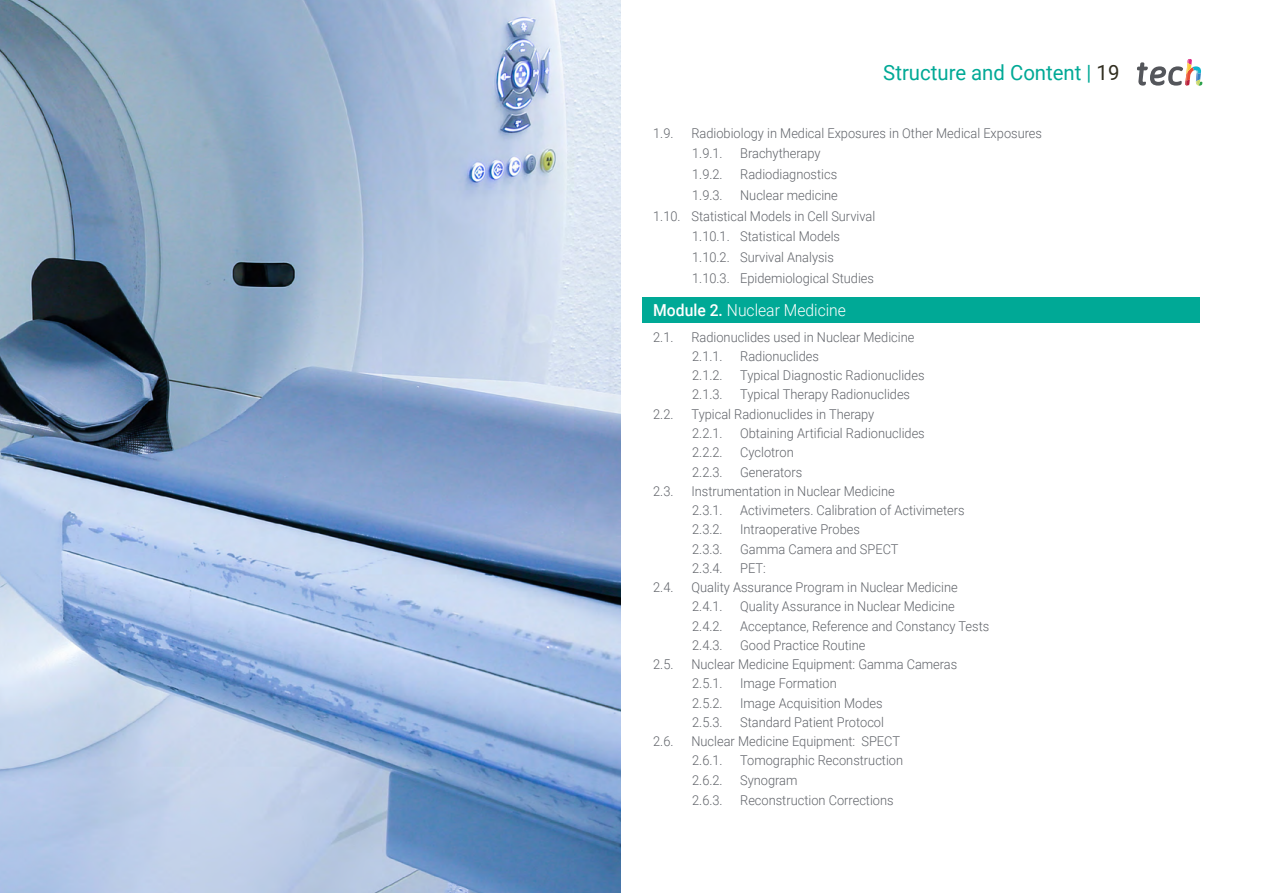
<style>
.page{position:relative;width:1263px;height:893px;background:#fff}
.page>*{position:absolute;margin:0;border:0;box-sizing:border-box;transform-origin:0 0}
.t1{font:21px "Roboto";color:#00a996}
.t2{font:300 16.5px "Roboto";color:#fff;scale:.95 1}
.t3{font:300 13.5px/19.2px "Roboto";color:#61646a;scale:.95 1}
.s1{color:#312e20}
.s2{font-weight:500}
</style>
<div class="page">
<img style="left:0;top:0;width:621px;height:893px">
<div style="left:642px;top:297px;width:557px;height:25px;background:#00a996"></div>
<svg style="left:1137px;top:59px;width:65px;height:27px"></svg>
<h1 class="t1" style="left:883px;top:57px;width:238px">Structure and Content | <span class="s1">19</span></h1>
<p class="t3" style="left:653px;top:123px;width:23px">1.9.</p>
<p class="t3" style="left:691px;top:122px;width:370px;line-height:20.7px">Radiobiology in Medical Exposures in Other Medical Exposures<br>1.9.1.</p>
<p class="t3" style="left:740px;top:144px;width:86px">Brachytherapy</p>
<p class="t3" style="left:692px;top:164px;width:34px">1.9.2.</p>
<p class="t3" style="left:740px;top:164px;width:104px">Radiodiagnostics</p>
<p class="t3" style="left:692px;top:185px;width:34px">1.9.3.</p>
<p class="t3" style="left:740px;top:185px;width:104px">Nuclear medicine</p>
<p class="t3" style="left:653px;top:206px;width:235px">1.10. Statistical Models in Cell Survival</p>
<p class="t3" style="left:692px;top:227px;width:157px">1.10.1. Statistical Models</p>
<p class="t3" style="left:692px;top:247px;width:151px">1.10.2. Survival Analysis</p>
<p class="t3" style="left:692px;top:268px;width:193px">1.10.3. Epidemiological Studies</p>
<p class="t2" style="left:653px;top:299px;width:204px"><span class="s2">Module 2.</span> Nuclear Medicine</p>
<p class="t3" style="left:653px;top:327px;width:23px">2.1.</p>
<p class="t3" style="left:691px;top:327px;width:236px">Radionuclides used in Nuclear Medicine<br>2.1.1.</p>
<p class="t3" style="left:740px;top:346px;width:85px">Radionuclides</p>
<p class="t3" style="left:692px;top:365px;width:34px">2.1.2.</p>
<p class="t3" style="left:740px;top:365px;width:196px">Typical Diagnostic Radionuclides</p>
<p class="t3" style="left:692px;top:385px;width:34px">2.1.3.</p>
<p class="t3" style="left:740px;top:385px;width:180px">Typical Therapy Radionuclides</p>
<p class="t3" style="left:653px;top:404px;width:23px">2.2.</p>
<p class="t3" style="left:691px;top:404px;width:194px">Typical Radionuclides in Therapy<br>2.2.1.</p>
<p class="t3" style="left:740px;top:423px;width:196px">Obtaining Artificial Radionuclides</p>
<p class="t3" style="left:692px;top:442px;width:34px">2.2.2.</p>
<p class="t3" style="left:740px;top:442px;width:58px">Cyclotron</p>
<p class="t3" style="left:692px;top:462px;width:34px">2.2.3.</p>
<p class="t3" style="left:740px;top:462px;width:67px">Generators</p>
<p class="t3" style="left:653px;top:481px;width:23px">2.3.</p>
<p class="t3" style="left:691px;top:481px;width:215px">Instrumentation in Nuclear Medicine<br>2.3.1.</p>
<p class="t3" style="left:740px;top:500px;width:238px">Activimeters. Calibration of Activimeters</p>
<p class="t3" style="left:692px;top:519px;width:34px">2.3.2.</p>
<p class="t3" style="left:740px;top:519px;width:127px">Intraoperative Probes</p>
<p class="t3" style="left:692px;top:539px;width:34px">2.3.3.</p>
<p class="t3" style="left:740px;top:539px;width:168px">Gamma Camera and SPECT</p>
<p class="t3" style="left:692px;top:558px;width:34px">2.3.4.</p>
<p class="t3" style="left:740px;top:558px;width:29px">PET:</p>
<p class="t3" style="left:653px;top:577px;width:23px">2.4.</p>
<p class="t3" style="left:691px;top:577px;width:282px">Quality Assurance Program in Nuclear Medicine<br>2.4.1.</p>
<p class="t3" style="left:740px;top:596px;width:227px">Quality Assurance in Nuclear Medicine</p>
<p class="t3" style="left:692px;top:616px;width:34px">2.4.2.</p>
<p class="t3" style="left:740px;top:616px;width:264px">Acceptance, Reference and Constancy Tests</p>
<p class="t3" style="left:692px;top:635px;width:34px">2.4.3.</p>
<p class="t3" style="left:740px;top:635px;width:133px">Good Practice Routine</p>
<p class="t3" style="left:653px;top:654px;width:23px">2.5.</p>
<p class="t3" style="left:691px;top:654px;width:281px">Nuclear Medicine Equipment: Gamma Cameras<br>2.5.1.</p>
<p class="t3" style="left:740px;top:673px;width:103px">Image Formation</p>
<p class="t3" style="left:692px;top:693px;width:34px">2.5.2.</p>
<p class="t3" style="left:740px;top:693px;width:151px">Image Acquisition Modes</p>
<p class="t3" style="left:692px;top:712px;width:34px">2.5.3.</p>
<p class="t3" style="left:740px;top:712px;width:153px">Standard Patient Protocol</p>
<p class="t3" style="left:653px;top:731px;width:23px">2.6.</p>
<p class="t3" style="left:691px;top:731px;width:221px">Nuclear Medicine Equipment: SPECT<br>2.6.1.</p>
<p class="t3" style="left:740px;top:750px;width:173px">Tomographic Reconstruction</p>
<p class="t3" style="left:692px;top:770px;width:34px">2.6.2.</p>
<p class="t3" style="left:740px;top:770px;width:62px">Synogram</p>
<p class="t3" style="left:692px;top:790px;width:34px">2.6.3.</p>
<p class="t3" style="left:740px;top:790px;width:163px">Reconstruction Corrections</p>
</div>
